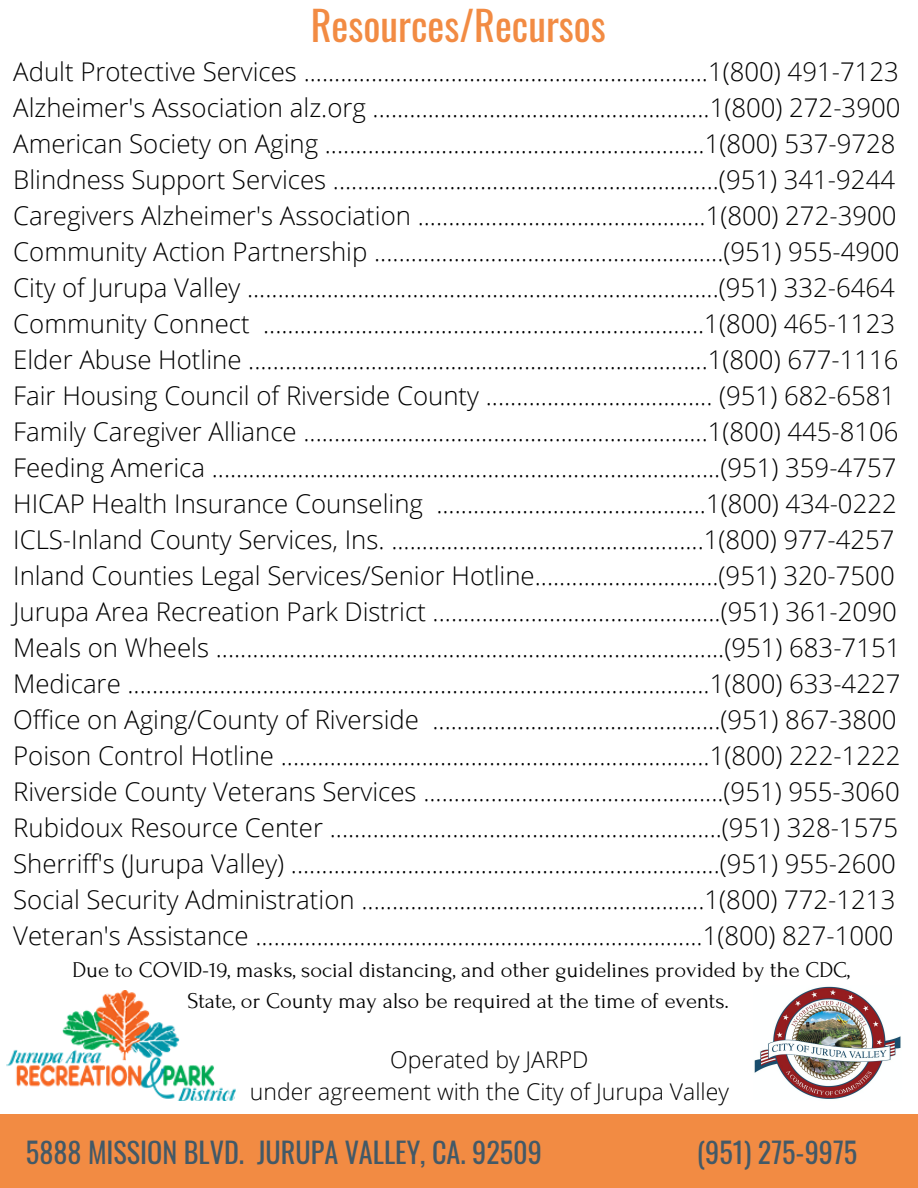
<style>
.page{position:relative;width:918px;height:1188px;background:#fff}
.page>*{position:absolute;margin:0;border:0;box-sizing:border-box;transform-origin:0 0}
.t1{font:40.2px "Oswald";color:#f28b43}
.t2{font:28.2px "Oswald";color:#435967}
.t3{font:300 25.8px "Open Sans";color:#000}
.t4{font:300 23.1px "Open Sans";color:#000}
.t5{font:22.5px "Forum";color:#000}
</style>
<div class="page">
<div style="left:0;top:1114px;width:918px;height:74px;background:#f28b43"></div>
<img style="left:754px;top:986px;width:147px;height:113px">
<img style="left:6px;top:991px;width:230px;height:110px">
<p class="t1" style="left:311px;top:-6px;width:297px">Resources/Recursos</p>
<p class="t3" style="left:13px;top:53px;width:887px">Adult Protective Services ..................................................................1(800) 491-7123</p>
<p class="t3" style="left:13px;top:89px;width:889px">Alzheimer's Association alz.org .......................................................1(800) 272-3900</p>
<p class="t3" style="left:13px;top:125px;width:884px">American Society on Aging ..............................................................1(800) 537-9728</p>
<p class="t3" style="left:13px;top:161px;width:883px">Blindness Support Services ...............................................................(951) 341-9244</p>
<p class="t3" style="left:13px;top:197px;width:885px">Caregivers Alzheimer's Association ...............................................1(800) 272-3900</p>
<p class="t3" style="left:13px;top:233px;width:888px">Community Action Partnership .........................................................(951) 955-4900</p>
<p class="t3" style="left:13px;top:269px;width:883px">City of Jurupa Valley .............................................................................(951) 332-6464</p>
<p class="t3" style="left:13px;top:305px;width:883px">Community Connect ........................................................................1(800) 465-1123</p>
<p class="t3" style="left:13px;top:341px;width:887px">Elder Abuse Hotline ...........................................................................1(800) 677-1116</p>
<p class="t3" style="left:13px;top:377px;width:884px">Fair Housing Council of Riverside County ..................................... (951) 682-6581</p>
<p class="t3" style="left:13px;top:413px;width:887px">Family Caregiver Alliance ..................................................................1(800) 445-8106</p>
<p class="t3" style="left:13px;top:449px;width:885px">Feeding America ...................................................................................(951) 359-4757</p>
<p class="t3" style="left:13px;top:485px;width:885px">HICAP Health Insurance Counseling ............................................1(800) 434-0222</p>
<p class="t3" style="left:13px;top:521px;width:883px">ICLS-Inland County Services, Ins. ...................................................1(800) 977-4257</p>
<p class="t3" style="left:13px;top:557px;width:883px">Inland Counties Legal Services/Senior Hotline..............................(951) 320-7500</p>
<p class="t3" style="left:13px;top:593px;width:885px">Jurupa Area Recreation Park District ...............................................(951) 361-2090</p>
<p class="t3" style="left:13px;top:629px;width:889px">Meals on Wheels ...................................................................................(951) 683-7151</p>
<p class="t3" style="left:13px;top:665px;width:889px">Medicare ...............................................................................................1(800) 633-4227</p>
<p class="t3" style="left:13px;top:701px;width:885px">Office on Aging/County of Riverside ...............................................(951) 867-3800</p>
<p class="t3" style="left:13px;top:737px;width:889px">Poison Control Hotline ......................................................................1(800) 222-1222</p>
<p class="t3" style="left:13px;top:773px;width:888px">Riverside County Veterans Services .................................................(951) 955-3060</p>
<p class="t3" style="left:13px;top:809px;width:886px">Rubidoux Resource Center ................................................................(951) 328-1575</p>
<p class="t3" style="left:13px;top:845px;width:884px">Sherriff's (Jurupa Valley) ......................................................................(951) 955-2600</p>
<p class="t3" style="left:13px;top:881px;width:884px">Social Security Administration ........................................................1(800) 772-1213</p>
<p class="t3" style="left:13px;top:917px;width:882px">Veteran's Assistance .........................................................................1(800) 827-1000</p>
<p class="t5" style="left:72px;top:957px;width:779px">Due to COVID-19, masks, social distancing, and other guidelines provided by the CDC,</p>
<p class="t5" style="left:187px;top:989px;width:543px">State, or County may also be required at the time of events.</p>
<p class="t4" style="left:390px;top:1043px;width:200px">Operated by JARPD</p>
<p class="t4" style="left:250px;top:1075px;width:481px">under agreement with the City of Jurupa Valley</p>
<p class="t2" style="left:26px;top:1130px;width:518px">5888 MISSION BLVD. JURUPA VALLEY, CA. 92509</p>
<p class="t2" style="left:697px;top:1130px;width:162px">(951) 275-9975</p>
</div>
